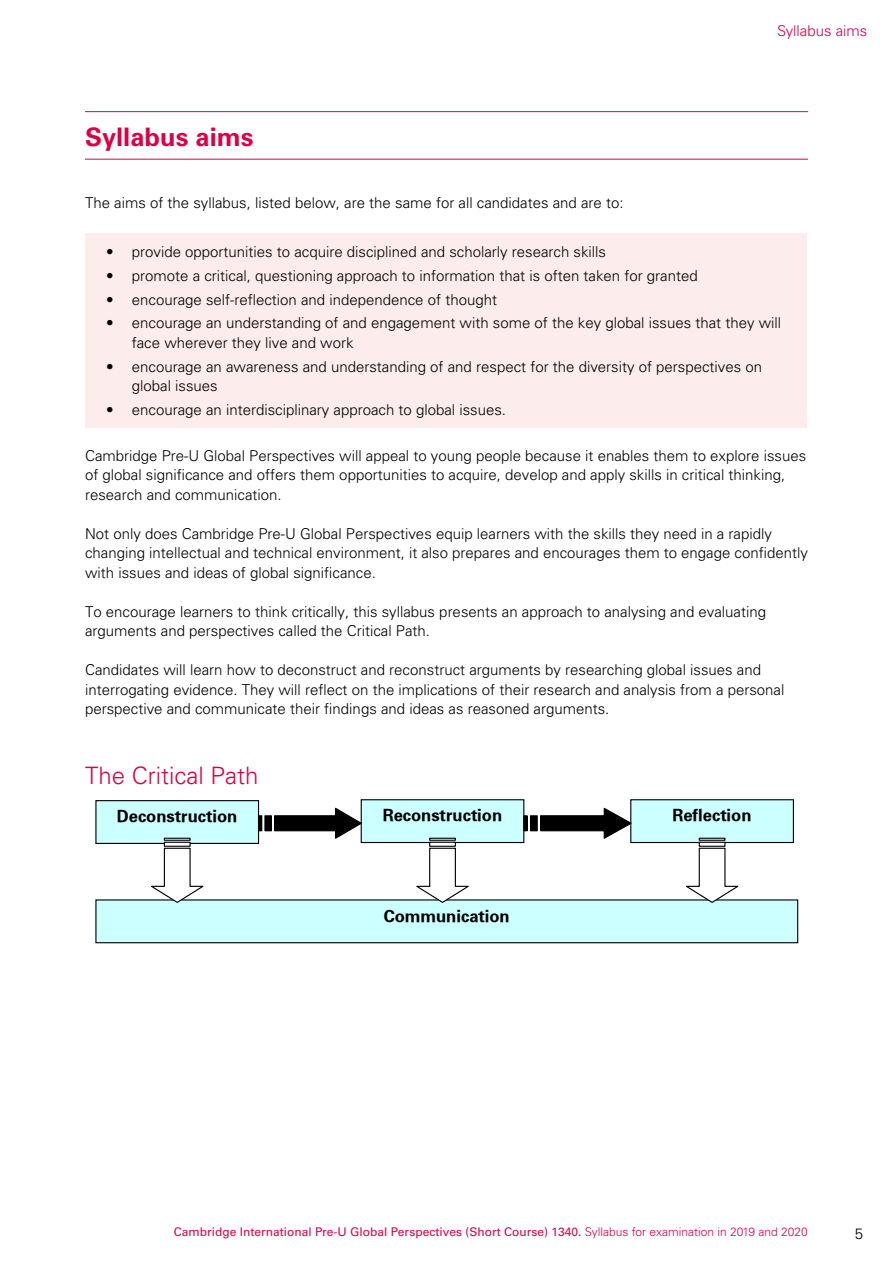
<style>
.page{position:relative;width:893px;height:1263px;background:#fff}
.page>*{position:absolute;margin:0;border:0;box-sizing:border-box;transform-origin:0 0}
.t1{font:700 25.5px "Univers LT Std";color:#dc0046}
.t2{font:300 24px "Univers LT Std";color:#dc0046}
.t3{font:700 16.5px "Univers";color:#000}
.t4{font:300 15px/19.5px "Univers LT Std";color:#000}
.t5{font:300 15px "Univers LT Std";color:#dc0046}
.t6{font:12px "Univers LT Std";color:#dc0046}
.s1{font-weight:300}
</style>
<div class="page">
<hr style="left:85px;top:111px;width:723px;height:1px;background:#dc0046">
<hr style="left:85px;top:159px;width:723px;height:1px;background:#dc0046">
<div style="left:85px;top:234px;width:721px;height:194px;background:#fcecec"></div>
<div style="left:96px;top:801px;width:163px;height:42px;background:#cff"></div>
<div style="left:95px;top:800px;width:164px;height:44px;border:1px solid #000"></div>
<div style="left:361px;top:800px;width:163px;height:42px;background:#cff"></div>
<div style="left:361px;top:799px;width:163px;height:44px;border:1px solid #000"></div>
<div style="left:631px;top:800px;width:162px;height:42px;background:#cff"></div>
<div style="left:630px;top:799px;width:164px;height:44px;border:1px solid #000"></div>
<div style="left:96px;top:900px;width:702px;height:43px;background:#cff"></div>
<div style="left:95px;top:899px;width:703px;height:44px;border:1px solid #000"></div>
<svg style="left:148px;top:847px;width:56px;height:56px"></svg>
<div style="left:164px;top:842px;width:27px;height:5px;border:1px solid #000"></div>
<div style="left:164px;top:838px;width:27px;height:3px;border:1px solid #000"></div>
<div style="left:265px;top:816px;width:6px;height:15px;background:#000"></div>
<svg style="left:274px;top:807px;width:89px;height:33px"></svg>
<div style="left:264px;top:815px;width:8px;height:16px;border:1px solid #000"></div>
<div style="left:258px;top:815px;width:4px;height:16px;border:1px solid #000"></div>
<div style="left:530px;top:816px;width:7px;height:15px;background:#000"></div>
<hr style="left:524px;top:816px;width:3px;height:15px;background:#000">
<svg style="left:540px;top:807px;width:92px;height:33px"></svg>
<div style="left:530px;top:815px;width:8px;height:16px;border:1px solid #000"></div>
<div style="left:523px;top:815px;width:5px;height:16px;border:1px solid #000"></div>
<svg style="left:413px;top:847px;width:57px;height:56px"></svg>
<div style="left:429px;top:842px;width:27px;height:5px;border:1px solid #000"></div>
<div style="left:429px;top:838px;width:27px;height:3px;border:1px solid #000"></div>
<svg style="left:682px;top:847px;width:57px;height:56px"></svg>
<div style="left:699px;top:842px;width:26px;height:5px;border:1px solid #000"></div>
<div style="left:699px;top:838px;width:26px;height:3px;border:1px solid #000"></div>
<h1 class="t1" style="left:85px;top:122px;width:170px">Syllabus aims</h1>
<p class="t5" style="left:777px;top:22px;width:92px">Syllabus aims</p>
<p class="t4" style="left:85px;top:193px;width:540px">The aims of the syllabus, listed below, are the same for all candidates and are to:</p>
<p class="t4" style="left:106px;top:242px;width:501px">• provide opportunities to acquire disciplined and scholarly research skills</p>
<p class="t4" style="left:106px;top:266px;width:593px">• promote a critical, questioning approach to information that is often taken for granted</p>
<p class="t4" style="left:106px;top:290px;width:392px">• encourage self-reflection and independence of thought</p>
<p class="t4" style="left:132px;top:313px;width:651px;text-indent:-26px">• encourage an understanding of and engagement with some of the key global issues that they will face wherever they live and work</p>
<p class="t4" style="left:132px;top:357px;width:632px;text-indent:-26px">• encourage an awareness and understanding of and respect for the diversity of perspectives on global issues</p>
<p class="t4" style="left:106px;top:400px;width:401px">• encourage an interdisciplinary approach to global issues.</p>
<p class="t4" style="left:85px;top:446px;width:723px">Cambridge Pre-U Global Perspectives will appeal to young people because it enables them to explore issues of global significance and offers them opportunities to acquire, develop and apply skills in critical thinking, research and communication.</p>
<p class="t4" style="left:85px;top:524px;width:724px">Not only does Cambridge Pre-U Global Perspectives equip learners with the skills they need in a rapidly changing intellectual and technical environment, it also prepares and encourages them to engage confidently with issues and ideas of global significance.</p>
<p class="t4" style="left:85px;top:602px;width:683px">To encourage learners to think critically, this syllabus presents an approach to analysing and evaluating arguments and perspectives called the Critical Path.</p>
<p class="t4" style="left:85px;top:660px;width:701px">Candidates will learn how to deconstruct and reconstruct arguments by researching global issues and interrogating evidence. They will reflect on the implications of their research and analysis from a personal perspective and communicate their findings and ideas as reasoned arguments.</p>
<h2 class="t2" style="left:85px;top:760px;width:175px">The Critical Path</h2>
<p class="t3" style="left:117px;top:806px;width:122px">Deconstruction</p>
<p class="t3" style="left:383px;top:805px;width:121px">Reconstruction</p>
<p class="t3" style="left:672px;top:805px;width:81px">Reflection</p>
<p class="t3" style="left:384px;top:906px;width:127px">Communication</p>
<p class="t6" style="left:174px;top:1225px;width:636px">Cambridge International Pre-U Global Perspectives (Short Course) 1340. <span class="s1">Syllabus for examination in 2019 and 2020</span></p>
<p class="t4" style="left:855px;top:1223px;width:10px">5</p>
</div>
